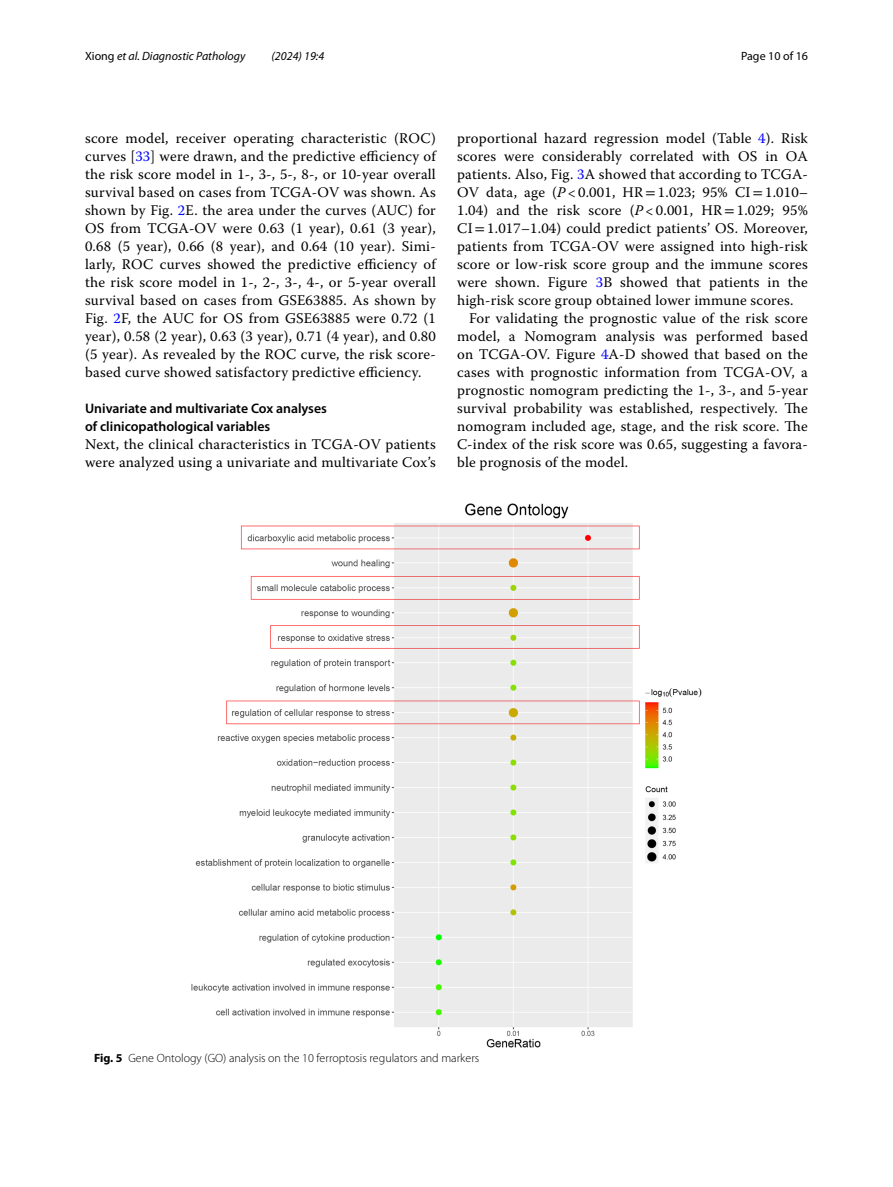
<style>
.page{position:relative;width:893px;height:1187px;background:#fff}
.page>*{position:absolute;margin:0;border:0;box-sizing:border-box;transform-origin:0 0}
.t1{font:14.7px/18px "Warnock Pro";letter-spacing:.015em;color:#000;text-align:justify}
.t2{font:600 13.8px/18px "Myriad Pro";color:#000}
.t3{font:300 12px "Myriad Pro";color:#000}
.t4{font:italic 12px "Myriad Pro";color:#000}
.t5{font:12px "Myriad Pro";color:#000}
.s1{font-style:normal}
.s2{color:#00f}
.s3{font-style:italic}
.s4{font-family:"STIX"}
.s5{font-weight:700}
</style>
<div class="page">
<img style="left:191px;top:503px;width:511px;height:544px">
<p class="t4" style="left:85px;top:48px;width:162px"><span class="s1">Xiong</span> et al. Diagnostic Pathology</p>
<p class="t4" style="left:272px;top:48px;width:54px">(2024) 19:4</p>
<p class="t5" style="left:741px;top:49px;width:68px">Page 10 of 16</p>
<p class="t1" style="left:85px;top:128px;width:352px">score model, receiver operating characteristic (ROC) curves [<span class="s2">33</span>] were drawn, and the predictive efficiency of the risk score model in 1-, 3-, 5-, 8-, or 10-year overall survival based on cases from TCGA-OV was shown. As shown by Fig. <span class="s2">2</span>E. the area under the curves (AUC) for OS from TCGA-OV were 0.63 (1 year), 0.61 (3 year), 0.68 (5 year), 0.66 (8 year), and 0.64 (10 year). Simi&shy;larly, ROC curves showed the predictive efficiency of the risk score model in 1-, 2-, 3-, 4-, or 5-year overall survival based on cases from GSE63885. As shown by Fig. <span class="s2">2</span>F, the AUC for OS from GSE63885 were 0.72 (1 year), 0.58 (2 year), 0.63 (3 year), 0.71 (4 year), and 0.80 (5 year). As revealed by the ROC curve, the risk score&shy;based curve showed satisfactory predictive efficiency.</p>
<p class="t2" style="left:85px;top:399px;width:243px">Univariate and multivariate Cox analyses of clinicopathological variables</p>
<p class="t1" style="left:85px;top:434px;width:352px">Next, the clinical characteristics in TCGA-OV patients were analyzed using a univariate and multivariate Cox’s</p>
<p class="t1" style="left:457px;top:128px;width:352px">proportional hazard regression model (Table <span class="s2">4</span>). Risk</p>
<p class="t1" style="left:457px;top:146px;width:352px">scores were considerably correlated with OS in OA</p>
<p class="t1" style="left:457px;top:164px;width:352px">patients. Also, Fig. <span class="s2">3</span>A showed that according to TCGA-</p>
<p class="t1" style="left:457px;top:182px;width:352px">OV data, age (<span class="s3">P</span> &lt; 0.001, HR<span class="s4">=</span>1.023; 95% CI<span class="s4">=</span>1.010–</p>
<p class="t1" style="left:457px;top:200px;width:352px">1.04) and the risk score (<span class="s3">P</span> &lt; 0.001, HR<span class="s4">=</span>1.029; 95%</p>
<p class="t1" style="left:457px;top:218px;width:352px">CI<span class="s4">=</span>1.017–1.04) could predict patients’ OS. Moreover,</p>
<p class="t1" style="left:457px;top:236px;width:352px">patients from TCGA-OV were assigned into high-risk</p>
<p class="t1" style="left:457px;top:254px;width:352px">score or low-risk score group and the immune scores</p>
<p class="t1" style="left:457px;top:272px;width:352px">were shown. Figure <span class="s2">3</span>B showed that patients in the</p>
<p class="t1" style="left:457px;top:290px;width:338px">high-risk score group obtained lower immune scores.</p>
<p class="t1" style="left:469px;top:308px;width:340px">For validating the prognostic value of the risk score</p>
<p class="t1" style="left:457px;top:326px;width:352px">model, a Nomogram analysis was performed based</p>
<p class="t1" style="left:457px;top:344px;width:352px">on TCGA-OV. Figure <span class="s2">4</span>A-D showed that based on the</p>
<p class="t1" style="left:457px;top:362px;width:352px">cases with prognostic information from TCGA-OV, a</p>
<p class="t1" style="left:457px;top:380px;width:352px">prognostic nomogram predicting the 1-, 3-, and 5-year</p>
<p class="t1" style="left:457px;top:398px;width:352px">survival probability was established, respectively. The</p>
<p class="t1" style="left:457px;top:416px;width:352px">nomogram included age, stage, and the risk score. The</p>
<p class="t1" style="left:457px;top:434px;width:352px">C-index of the risk score was 0.65, suggesting a favora-</p>
<p class="t1" style="left:457px;top:452px;width:172px">ble prognosis of the model.</p>
<p class="t3" style="left:94px;top:1051px;width:387px"><span class="s5">Fig. 5</span> Gene Ontology (GO) analysis on the 10 ferroptosis regulators and markers</p>
</div>
